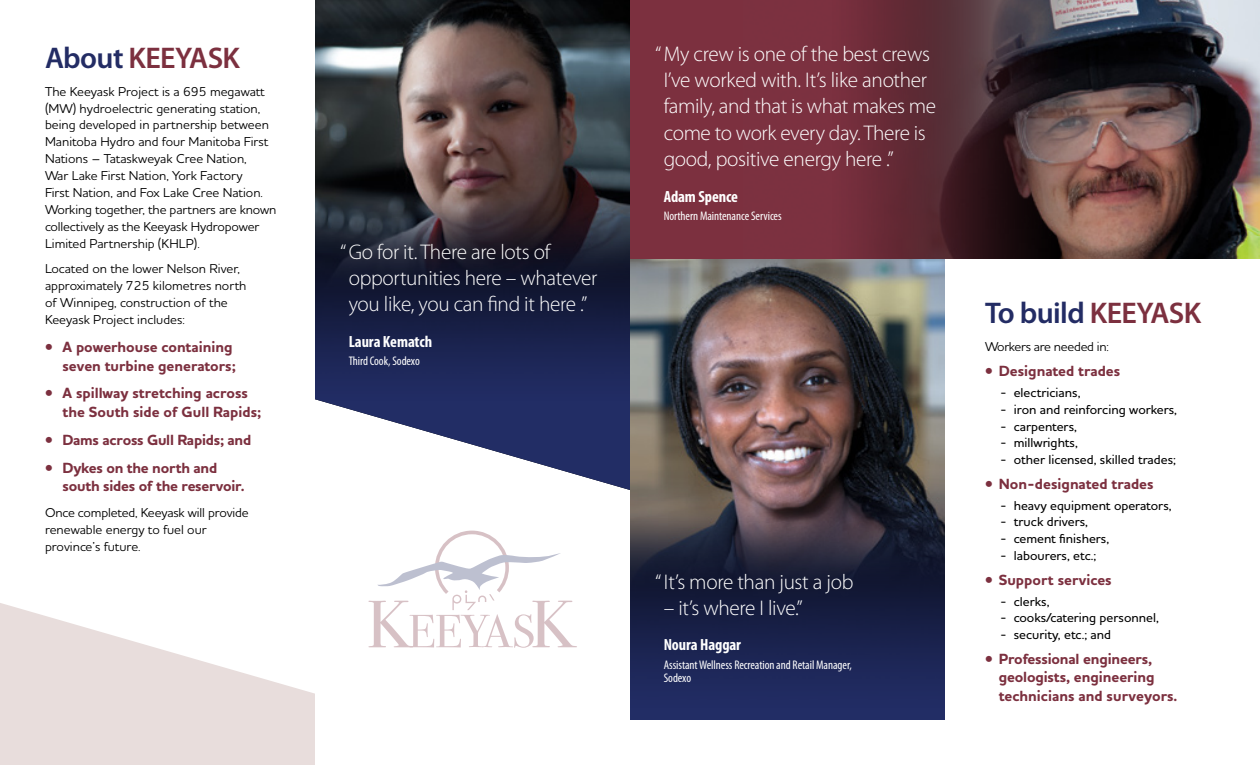
<style>
.page{position:relative;width:1260px;height:765px;background:#fff}
.page>*{position:absolute;margin:0;border:0;box-sizing:border-box;transform-origin:0 0}
.t1{font:600 30px "Myriad Pro";letter-spacing:-.02em;color:#232c64}
.t2{font:600 30px "Myriad Pro";letter-spacing:-.02em;color:#7c303f}
.t3{font:300 21.25px/26.2px "Myriad Pro";letter-spacing:-.015em;color:#fff}
.t4{font:700 condensed 16.25px "Myriad Pro";letter-spacing:-.005em;color:#fff}
.t5{font:700 expanded 15px/18.8px "MH Houschka Std";color:#7c303f}
.t6{font:13.12px/16.9px "MH Houschka Std";color:#000}
.t7{font:500 13.12px "MH Houschka Std";color:#000}
.t8{font:13.12px "MH Houschka Std";letter-spacing:-.02em;color:#000}
.t9{font:condensed 12.5px/13.8px "Myriad Pro";letter-spacing:-.005em;color:#fff}
.s1{color:#232c64}
.s2{color:#7c303f}
</style>
<div class="page">
<img style="left:630px;top:259px;width:315px;height:210px">
<svg style="left:368px;top:531px;width:209px;height:117px"></svg>
<img style="left:630px;top:469px;width:315px;height:251px">
<img style="left:315px;top:0;width:315px;height:186px">
<img style="left:315px;top:186px;width:315px;height:304px">
<img style="left:1067px;top:0;width:193px;height:259px">
<img style="left:742px;top:0;width:325px;height:259px">
<div style="left:630px;top:0;width:112px;height:259px;background:#7c303f"></div>
<svg style="left:0;top:603px;width:315px;height:162px;fill:#e8dddc"></svg>
<h1 class="t2" style="left:45px;top:41px;width:197px"><span class="s1">About</span> KEEYASK</h1>
<p class="t6" style="left:45px;top:82px;width:233px">The Keeyask Project is a 695 megawatt (MW) hydroelectric generating station, being developed in partnership between Manitoba Hydro and four Manitoba First Nations – Tataskweyak Cree Nation,<br>War Lake First Nation, York Factory<br>First Nation, and Fox Lake Cree Nation.<br>Working together, the partners are known collectively as the Keeyask Hydropower Limited Partnership (KHLP).</p>
<p class="t6" style="left:45px;top:260px;width:203px">Located on the lower Nelson River, approximately 725 kilometres north of Winnipeg, construction of the<br>Keeyask Project includes:</p>
<p class="t5" style="left:45px;top:338px;width:192px;text-align:right">• A powerhouse containing seven turbine generators;</p>
<p class="t5" style="left:63px;top:384px;width:200px;text-indent:-18px">• A spillway stretching across the South side of Gull Rapids;</p>
<p class="t5" style="left:45px;top:431px;width:208px">• Dams across Gull Rapids; and</p>
<p class="t5" style="left:63px;top:458px;width:184px;text-indent:-18px">• Dykes on the north and south sides of the reservoir.</p>
<p class="t6" style="left:45px;top:504px;width:205px">Once completed, Keeyask will provide renewable energy to fuel our province’s future.</p>
<h2 class="t3" style="left:349px;top:239px;width:250px;text-indent:-9px">“Go for it. There are lots of opportunities here – whatever you like, you can find it here .”</h2>
<p class="t4" style="left:349px;top:332px;width:85px">Laura Kematch</p>
<p class="t9" style="left:349px;top:354px;width:73px">Third Cook, Sodexo</p>
<h2 class="t3" style="left:664px;top:41px;width:274px;text-indent:-9px">“My crew is one of the best crews<br>I’ve worked with. It’s like another family, and that is what makes me come to work every day. There is good, positive energy here .”</h2>
<p class="t4" style="left:664px;top:187px;width:76px">Adam Spence</p>
<p class="t9" style="left:664px;top:209px;width:119px">Northern Maintenance Services</p>
<h2 class="t3" style="left:655px;top:569px;width:200px">“It’s more than just a job</h2>
<h2 class="t3" style="left:664px;top:595px;width:140px">– it’s where I live.”</h2>
<p class="t4" style="left:664px;top:636px;width:79px">Noura Haggar</p>
<p class="t9" style="left:664px;top:658px;width:190px">Assistant Wellness Recreation and Retail Manager,<br>Sodexo</p>
<h1 class="t1" style="left:985px;top:297px;width:218px">To build <span class="s2">KEEYASK</span></h1>
<p class="t8" style="left:985px;top:339px;width:125px">Workers are needed in:</p>
<p class="t5" style="left:985px;top:362px;width:137px">• Designated trades</p>
<p class="t7" style="left:1000px;top:384px;width:82px">- electricians,</p>
<p class="t7" style="left:1000px;top:400px;width:179px">- iron and reinforcing workers,</p>
<p class="t7" style="left:1000px;top:417px;width:78px">- carpenters,</p>
<p class="t7" style="left:1000px;top:434px;width:79px">- millwrights,</p>
<p class="t7" style="left:1000px;top:451px;width:177px">- other licensed, skilled trades;</p>
<p class="t5" style="left:985px;top:475px;width:170px">• Non-designated trades</p>
<p class="t7" style="left:1000px;top:496px;width:173px">- heavy equipment operators,</p>
<p class="t7" style="left:1000px;top:513px;width:90px">- truck drivers,</p>
<p class="t7" style="left:1000px;top:530px;width:111px">- cement finishers,</p>
<p class="t7" style="left:1000px;top:547px;width:98px">- labourers, etc.;</p>
<p class="t5" style="left:985px;top:570px;width:128px">• Support services</p>
<p class="t7" style="left:1000px;top:592px;width:51px">- clerks,</p>
<p class="t7" style="left:1000px;top:609px;width:160px">- cooks/catering personnel,</p>
<p class="t7" style="left:1000px;top:626px;width:113px">- security, etc.; and</p>
<p class="t5" style="left:999px;top:650px;width:180px;text-indent:-14px">• Professional engineers, geologists, engineering technicians and surveyors.</p>
</div>
